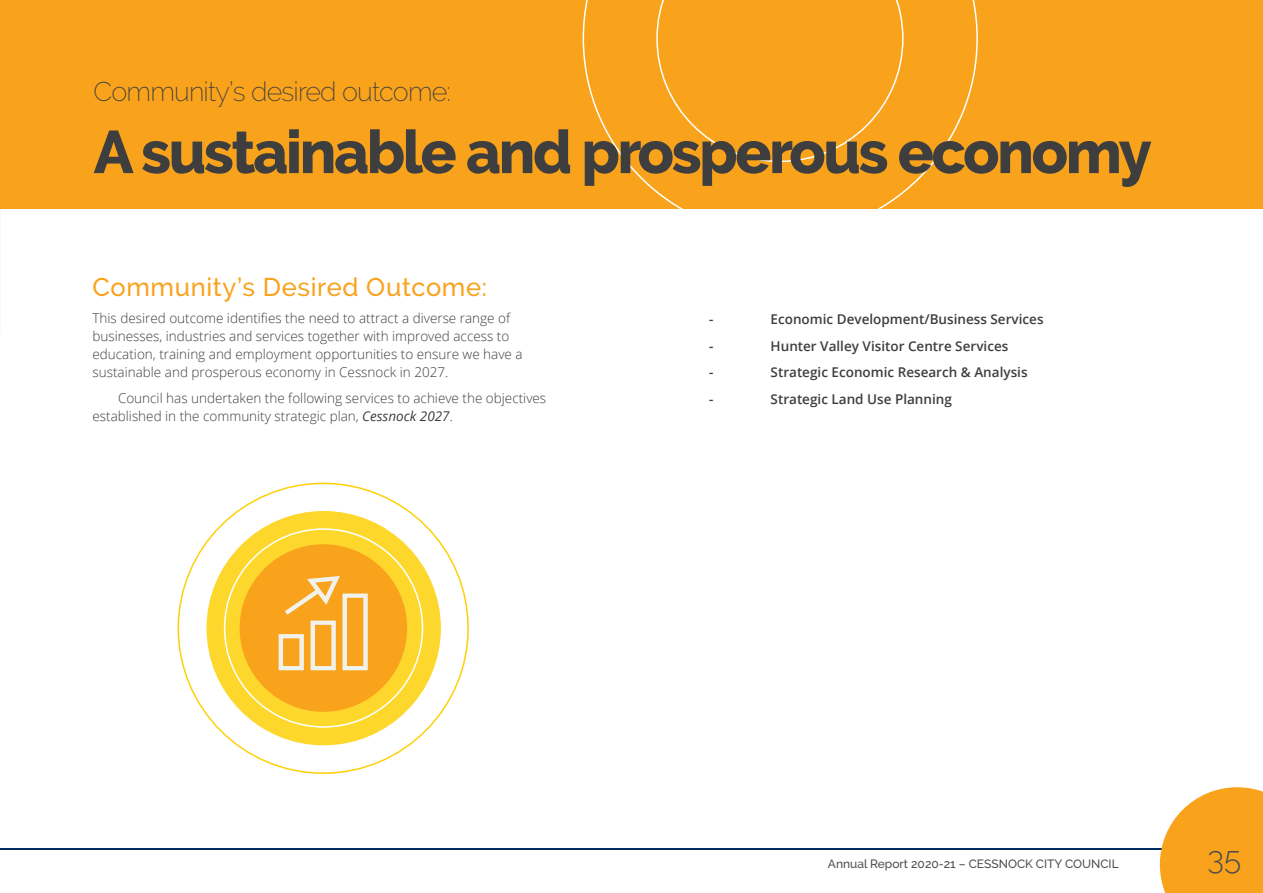
<style>
.page{position:relative;width:1263px;height:893px;background:#fff}
.page>*{position:absolute;margin:0;border:0;box-sizing:border-box;transform-origin:0 0}
._1_Section_Page_Titl{font:800 60px "Raleway";letter-spacing:-.04em;color:#3e3e3f}
.SUBTITLES{font:300 31.5px "Raleway";color:#4b4c4d}
._1_Section_Page_Titl-2{font:200 27px "Raleway";letter-spacing:-.03em;color:#3e3e3f}
.Body_Sub-Heading{font:500 25.5px "Raleway";letter-spacing:.025em;color:#f9a21c}
.IntroParagraph_-_Bla{font:300 13.5px/18px "Open Sans";color:#3e3e3f}
.BodyCopy{font:600 13.5px "Open Sans";color:#3e3e3f}
.SUBTITLES-2{font:500 12px "Raleway";color:#4b4c4d}
.s1{font-weight:400;font-style:italic}
</style>
<div class="page">
<hr style="left:0;top:848px;width:1210px;height:2px;background:#002c62">
<svg style="left:1160px;top:787px;width:103px;height:106px;background:#f9ad38"></svg>
<div style="left:0;top:0;width:1263px;height:208px;background:#f9a21c"></div>
<svg style="left:583px;top:0;width:395px;height:209px"></svg>
<svg style="left:206px;top:511px;width:235px;height:234px;background:#fdd836"></svg>
<div style="left:240px;top:544px;width:167px;height:168px;background:#f9a21c;border-radius:50%"></div>
<svg style="left:279px;top:576px;width:89px;height:94px"></svg>
<p class="_1_Section_Page_Titl-2" style="left:94px;top:76px;width:359px">Community’s desired outcome:</p>
<p class="_1_Section_Page_Titl" style="left:94px;top:118px;width:1060px">A sustainable and prosperous economy</p>
<p class="Body_Sub-Heading" style="left:92px;top:272px;width:396px">Community’s Desired Outcome:</p>
<p class="IntroParagraph_-_Bla" style="left:92px;top:308px;width:432px">This desired outcome identifies the need to attract a diverse range of businesses, industries and services together with improved access to education, training and employment opportunities to ensure we have a sustainable and prosperous economy in Cessnock in 2027.</p>
<p class="IntroParagraph_-_Bla" style="left:92px;top:389px;width:455px;text-indent:26px">Council has undertaken the following services to achieve the objectives established in the community strategic plan, <span class="s1">Cessnock 2027</span>.</p>
<p class="BodyCopy" style="left:709px;top:310px;width:6px">-</p>
<p class="BodyCopy" style="left:771px;top:310px;width:274px">Economic Development/Business Services</p>
<p class="BodyCopy" style="left:709px;top:336px;width:6px">-</p>
<p class="BodyCopy" style="left:771px;top:336px;width:239px">Hunter Valley Visitor Centre Services</p>
<p class="BodyCopy" style="left:709px;top:363px;width:6px">-</p>
<p class="BodyCopy" style="left:771px;top:363px;width:258px">Strategic Economic Research &amp; Analysis</p>
<p class="BodyCopy" style="left:709px;top:389px;width:6px">-</p>
<p class="BodyCopy" style="left:771px;top:389px;width:183px">Strategic Land Use Planning</p>
<p class="SUBTITLES-2" style="left:828px;top:857px;width:292px">Annual Report 2020-21 – CESSNOCK CITY COUNCIL</p>
<p class="SUBTITLES" style="left:1207px;top:839px;width:35px">35</p>
</div>
